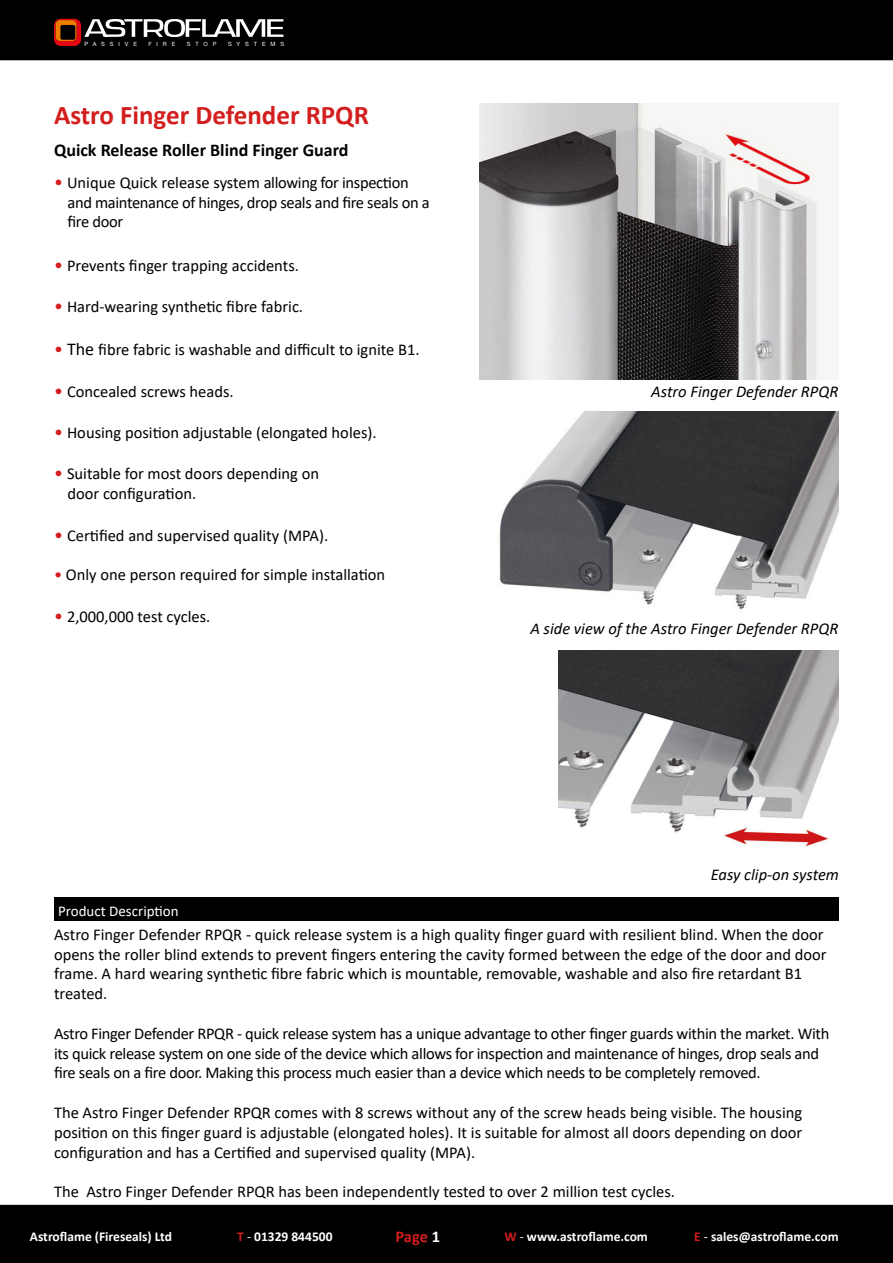
<style>
.page{position:relative;width:893px;height:1263px;background:#fff}
.page>*{position:absolute;margin:0;border:0;box-sizing:border-box;transform-origin:0 0}
.t1{font:700 27px "Calibri";color:#d31e1e}
.t2{font:700 18px "Calibri";color:#000}
.t3{font:16.5px/19.8px "Calibri";color:#000}
.t4{font:16.5px/19.8px "Calibri";letter-spacing:-.02em;color:#000}
.t5{font:italic 16.5px "Calibri";color:#000}
.t6{font:700 16.5px "Calibri";color:#d31e1e}
.t7{font:15px "Calibri";color:#fff}
.t8{font:700 13.5px "Calibri";color:#fff}
.t9{font:5.85px "Helvetica Neue";letter-spacing:.84em;color:#fff}
.s1{font-size:18px;color:#d31e1e}
.s2{font-size:18px}
.s3{color:#d31e1e}
.s4{font-weight:400}
.s5{color:#fff}
</style>
<div class="page">
<div style="left:0;top:0;width:893px;height:60px;background:#000"></div>
<div style="left:0;top:1205px;width:893px;height:58px;background:#000"></div>
<svg style="left:54px;top:19px;width:230px;height:27px"></svg>
<img style="left:479px;top:103px;width:360px;height:277px">
<div style="left:54px;top:897px;width:785px;height:24px;background:#000"></div>
<img style="left:499px;top:412px;width:340px;height:198px">
<img style="left:558px;top:651px;width:281px;height:196px">
<p class="t9" style="left:84px;top:40px;width:54px">PASSIVE</p>
<p class="t9" style="left:148px;top:40px;width:28px">FIRE</p>
<p class="t9" style="left:187px;top:40px;width:31px">STOP</p>
<p class="t9" style="left:228px;top:40px;width:58px">SYSTEMS</p>
<h1 class="t1" style="left:54px;top:96px;width:317px">Astro Finger Defender RPQR</h1>
<p class="t2" style="left:54px;top:137px;width:296px">Quick Release Roller Blind Finger Guard</p>
<p class="t4" style="left:68px;top:172px;width:364px;text-indent:-14px"><span class="s1">•</span> Unique Quick release system allowing for inspection and maintenance of hinges, drop seals and fire seals on a fire door</p>
<p class="t3" style="left:54px;top:255px;width:246px"><span class="s1">•</span> Prevents finger trapping accidents.</p>
<p class="t3" style="left:54px;top:296px;width:251px"><span class="s1">•</span> Hard-wearing synthetic fibre fabric.</p>
<p class="t3" style="left:54px;top:339px;width:367px"><span class="s1">•</span> <span class="s2">The</span> fibre fabric is washable and difficult to ignite B1.</p>
<p class="t3" style="left:54px;top:381px;width:181px"><span class="s1">•</span> Concealed screws heads.</p>
<p class="t3" style="left:54px;top:422px;width:324px"><span class="s1">•</span> Housing position adjustable (elongated holes).</p>
<p class="t3" style="left:67px;top:464px;width:253px;text-indent:-13px"><span class="s1">•</span> Suitable for most doors depending on door configuration.</p>
<p class="t3" style="left:54px;top:525px;width:276px"><span class="s1">•</span> Certified and supervised quality (MPA).</p>
<p class="t3" style="left:54px;top:564px;width:333px"><span class="s3">•</span> Only one person required for simple installation</p>
<p class="t3" style="left:54px;top:606px;width:158px"><span class="s1">•</span> 2,000,000 test cycles.</p>
<p class="t7" style="left:58px;top:900px;width:122px">Product Description</p>
<p class="t5" style="left:651px;top:380px;width:189px">Astro Finger Defender RPQR</p>
<p class="t5" style="left:530px;top:617px;width:309px">A side view of the Astro Finger Defender RPQR</p>
<p class="t5" style="left:711px;top:863px;width:130px">Easy clip-on system</p>
<p class="t3" style="left:54px;top:924px;width:774px">Astro Finger Defender RPQR - quick release system is a high quality finger guard with resilient blind. When the door opens the roller blind extends to prevent fingers entering the cavity formed between the edge of the door and door frame. A hard wearing synthetic fibre fabric which is mountable, removable, washable and also fire retardant B1 treated.</p>
<p class="t4" style="left:54px;top:1023px;width:777px">Astro Finger Defender RPQR - quick release system has a unique advantage to other finger guards within the market. With its quick release system on one side of the device which allows for inspection and maintenance of hinges, drop seals and fire seals on a fire door. Making this process much easier than a device which needs to be completely removed.</p>
<p class="t3" style="left:54px;top:1102px;width:750px;text-align:justify">The Astro Finger Defender RPQR comes with 8 screws without any of the screw heads being visible. The housing position on this finger guard is adjustable (elongated holes). It is suitable for almost all doors depending on door configuration and has a Certified and supervised quality (MPA).</p>
<p class="t3" style="left:54px;top:1181px;width:623px">The Astro Finger Defender RPQR has been independently tested to over 2 million test cycles.</p>
<p class="t8" style="left:30px;top:1227px;width:144px">Astroflame (Fireseals) Ltd</p>
<p class="t8" style="left:237px;top:1227px;width:97px"><span class="s3">T</span> <span class="s4">-</span> 01329 844500</p>
<p class="t6" style="left:395px;top:1225px;width:46px">Page <span class="s5">1</span></p>
<p class="t8" style="left:504px;top:1227px;width:145px"><span class="s3">W</span> <span class="s4">-</span> www.astroflame.com</p>
<p class="t8" style="left:694px;top:1227px;width:146px"><span class="s3">E</span> <span class="s4">-</span> sales@astroflame.com</p>
</div>
